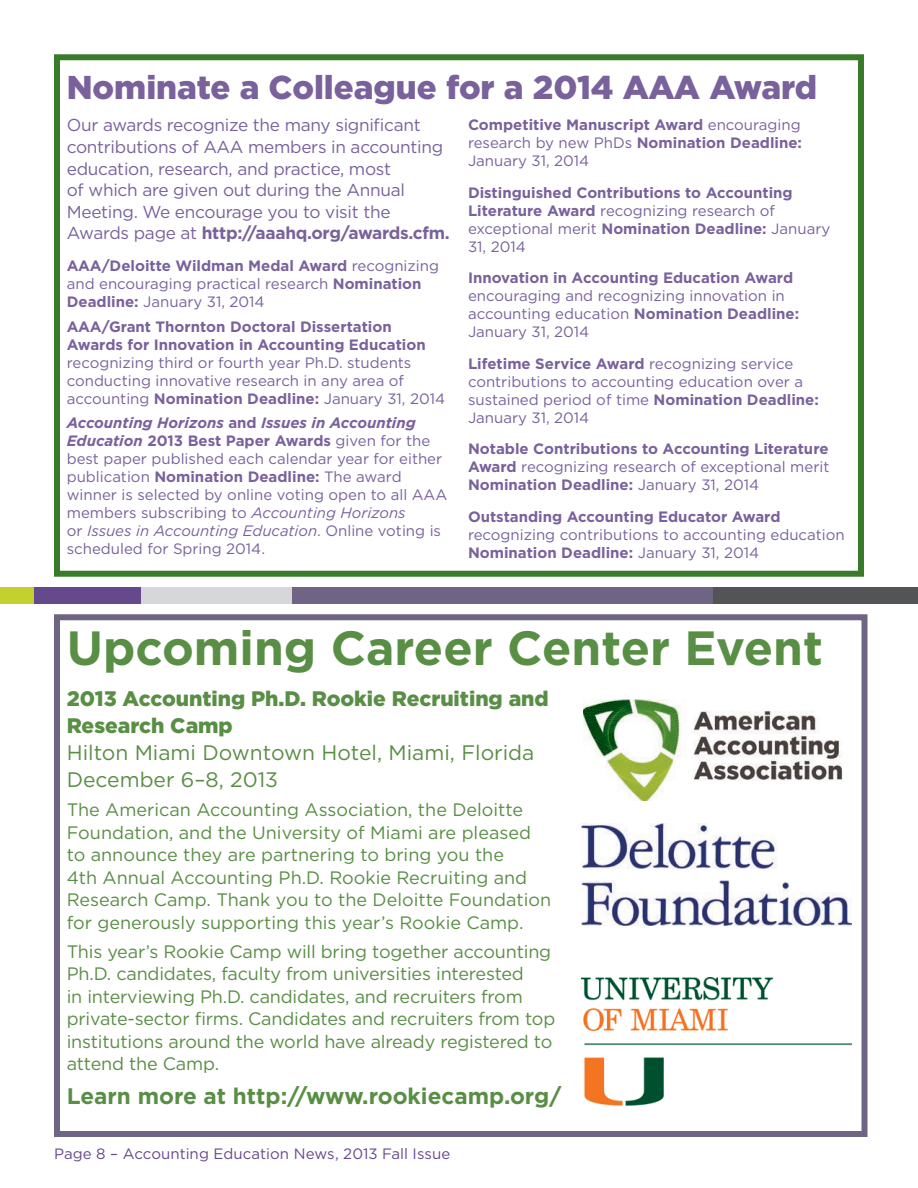
<style>
.page{position:relative;width:918px;height:1188px;background:#fff}
.page>*{position:absolute;margin:0;border:0;box-sizing:border-box;transform-origin:0 0}
.t1{font:700 48px "Gotham";color:#598e45}
.t2{font:900 33px "Gotham";color:#79619c}
.t3{font:700 22.5px "Gotham";color:#598e45}
.t4{font:21px/27px "Gotham";color:#598e45}
.t5{font:900 21px/27px "Gotham";color:#598e45}
.t6{font:18px/22.5px "Gotham";letter-spacing:-.01em;color:#598e45}
.t7{font:17.25px/21.6px "Gotham";letter-spacing:-.015em;color:#79619c}
.t8{font:15px/18px "Gotham";color:#79619c}
.t9{font:700 15px/18px "Gotham";color:#79619c}
.t10{font:15px "Gotham";color:#66488d}
.s1{font-weight:700}
.s2{font-weight:700;font-style:italic}
.s3{font-style:italic}
.s4{font-weight:400}
</style>
<div class="page">
<div style="left:54px;top:54px;width:810px;height:523px;border:6px solid #387c2b"></div>
<div style="left:0;top:587px;width:34px;height:17px;background:#c2d12f"></div>
<div style="left:34px;top:587px;width:107px;height:17px;background:#66488d"></div>
<div style="left:292px;top:587px;width:422px;height:17px;background:#6f6484"></div>
<div style="left:141px;top:587px;width:151px;height:17px;background:#d6d7d9"></div>
<div style="left:714px;top:587px;width:204px;height:17px;background:#535456"></div>
<div style="left:54px;top:614px;width:814px;height:523px;border:6px solid #6f6484"></div>
<img style="left:584px;top:700px;width:259px;height:100px">
<img style="left:582px;top:823px;width:270px;height:103px">
<img style="left:582px;top:977px;width:270px;height:129px">
<h2 class="t2" style="left:67px;top:65px;width:752px">Nominate a Colleague for a 2014 AAA Award</h2>
<p class="t7" style="left:67px;top:114px;width:385px">Our awards recognize the many significant contributions of AAA members in accounting education, research, and practice, most<br>of which are given out during the Annual Meeting. We encourage you to visit the Awards page at <span class="s1">http://aaahq.org/awards.cfm.</span></p>
<p class="t8" style="left:67px;top:256px;width:374px"><span class="s1">AAA/Deloitte Wildman Medal Award</span> recognizing and encouraging practical research <span class="s1">Nomination<br>Deadline:</span> January 31, 2014</p>
<p class="t9" style="left:67px;top:317px;width:361px">AAA/Grant Thornton Doctoral Dissertation<br>Awards for Innovation in Accounting Education</p>
<p class="t8" style="left:67px;top:353px;width:380px">recognizing third or fourth year Ph.D. students conducting innovative research in any area of accounting <span class="s1">Nomination Deadline:</span> January 31, 2014</p>
<p class="t8" style="left:67px;top:414px;width:382px"><span class="s2">Accounting Horizons</span> <span class="s1">and</span> <span class="s2">Issues in Accounting Education</span> <span class="s1">2013 Best Paper Awards</span> given for the best paper published each calendar year for either publication <span class="s1">Nomination Deadline:</span> The award winner is selected by online voting open to all AAA members subscribing to <span class="s3">Accounting Horizons<br></span>or <span class="s3">Issues in Accounting Education</span>. Online voting is scheduled for Spring 2014.</p>
<p class="t9" style="left:468px;top:116px;width:336px;text-align:justify">Competitive Manuscript Award <span class="s4">encouraging research by new PhDs</span> Nomination Deadline:<br><span class="s4">January 31, 2014</span></p>
<p class="t9" style="left:468px;top:183px;width:364px">Distinguished Contributions to Accounting Literature Award <span class="s4">recognizing research of exceptional merit</span> Nomination Deadline: <span class="s4">January 31, 2014</span></p>
<p class="t9" style="left:468px;top:269px;width:327px">Innovation in Accounting Education Award</p>
<p class="t8" style="left:468px;top:286px;width:333px">encouraging and recognizing innovation in accounting education <span class="s1">Nomination Deadline:<br></span>January 31, 2014</p>
<p class="t8" style="left:468px;top:354px;width:352px"><span class="s1">Lifetime Service Award</span> recognizing service contributions to accounting education over a sustained period of time <span class="s1">Nomination Deadline:<br></span>January 31, 2014</p>
<p class="t9" style="left:468px;top:440px;width:363px;text-align:justify">Notable Contributions to Accounting Literature Award <span class="s4">recognizing research of exceptional merit </span>Nomination Deadline: <span class="s4">January 31, 2014</span></p>
<p class="t9" style="left:468px;top:507px;width:314px">Outstanding Accounting Educator Award</p>
<p class="t8" style="left:468px;top:525px;width:378px">recognizing contributions to accounting education<br><span class="s1">Nomination Deadline:</span> January 31, 2014</p>
<h1 class="t1" style="left:67px;top:617px;width:758px">Upcoming Career Center Event</h1>
<h3 class="t5" style="left:67px;top:685px;width:484px">2013 Accounting Ph.D. Rookie Recruiting and<br>Research Camp</h3>
<h3 class="t4" style="left:67px;top:739px;width:469px">Hilton Miami Downtown Hotel, Miami, Florida<br>December 6–8, 2013</h3>
<p class="t6" style="left:67px;top:798px;width:486px">The American Accounting Association, the Deloitte Foundation, and the University of Miami are pleased to announce they are partnering to bring you the<br>4th Annual Accounting Ph.D. Rookie Recruiting and Research Camp. Thank you to the Deloitte Foundation for generously supporting this year’s Rookie Camp.</p>
<p class="t6" style="left:67px;top:940px;width:490px">This year’s Rookie Camp will bring together accounting Ph.D. candidates, faculty from universities interested<br>in interviewing Ph.D. candidates, and recruiters from private-sector firms. Candidates and recruiters from top institutions around the world have already registered to attend the Camp.</p>
<h3 class="t3" style="left:67px;top:1081px;width:496px">Learn more at http://www.rookiecamp.org/</h3>
<p class="t10" style="left:54px;top:1145px;width:398px">Page 8 – Accounting Education News, 2013 Fall Issue</p>
</div>
